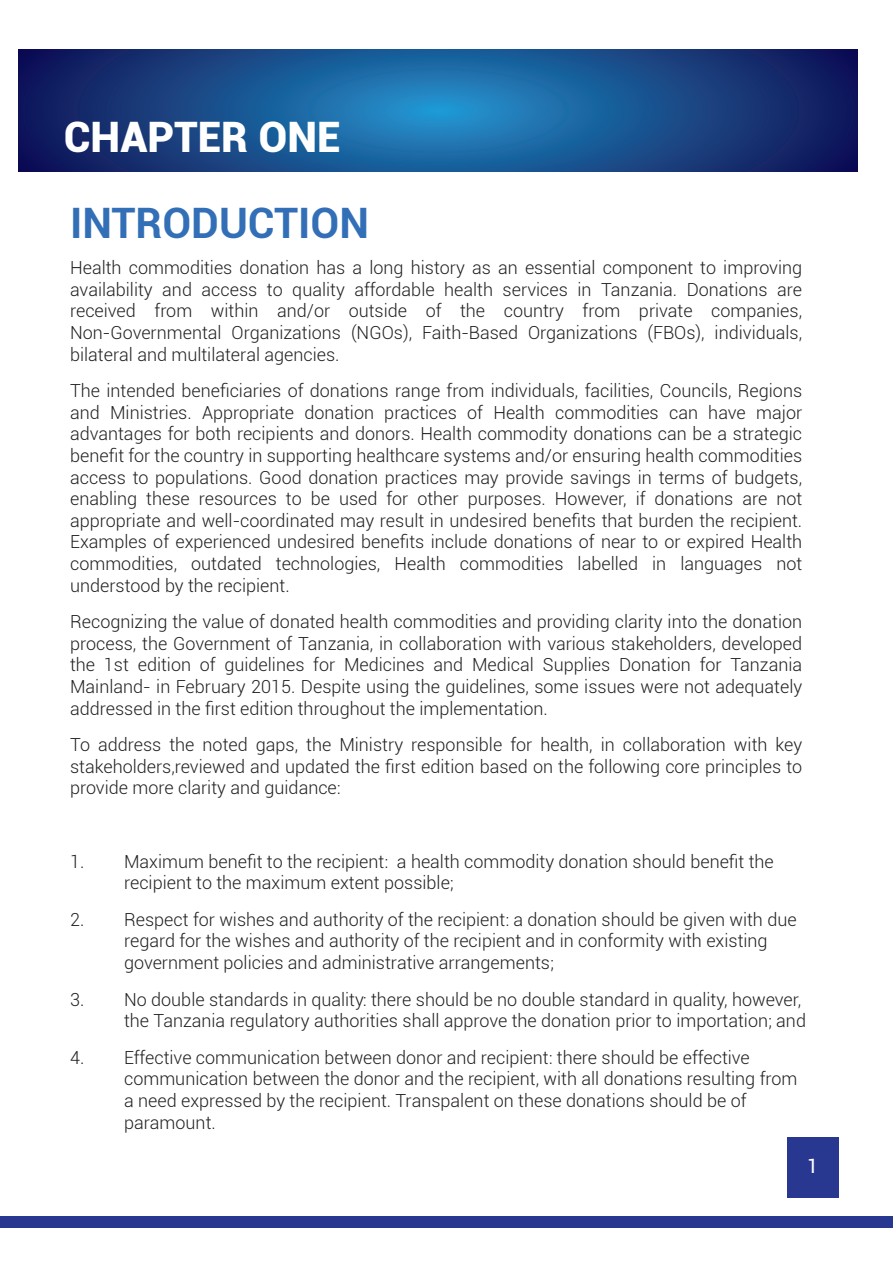
<style>
.page{position:relative;width:893px;height:1263px;background:#fff}
.page>*{position:absolute;margin:0;border:0;box-sizing:border-box;transform-origin:0 0}
.t1{font:700 42px "Roboto";color:#326fb7}
.t2{font:900 42px "Roboto";color:#fff}
.t3{font:19.5px "Roboto";color:#fff}
.t4{font:300 18px/21.6px "Roboto";color:#231f20;text-align:justify}
</style>
<div class="page">
<svg style="left:18px;top:49px;width:840px;height:123px;background:#184a88"></svg>
<div style="left:0;top:1217px;width:893px;height:11px;background:#283890"></div>
<div style="left:787px;top:1137px;width:51px;height:61px;background:#283890"></div>
<h1 class="t2" style="left:64px;top:107px;width:278px">CHAPTER ONE</h1>
<h1 class="t1" style="left:70px;top:193px;width:300px">INTRODUCTION</h1>
<p class="t4" style="left:70px;top:256px;width:734px">Health commodities donation has a long history as an essential component to improving availability and access to quality affordable health services in Tanzania. Donations are received from within and/or outside of the country from private companies, Non-Governmental Organizations (NGOs), Faith-Based Organizations (FBOs), individuals, bilateral and multilateral agencies.</p>
<p class="t4" style="left:70px;top:379px;width:734px">The intended beneficiaries of donations range from individuals, facilities, Councils, Regions and Ministries. Appropriate donation practices of Health commodities can have major advantages for both recipients and donors. Health commodity donations can be a strategic benefit for the country in supporting healthcare systems and/or ensuring health commodities access to populations. Good donation practices may provide savings in terms of budgets, enabling these resources to be used for other purposes. However, if donations are not appropriate and well-coordinated may result in undesired benefits that burden the recipient.<br>Examples of experienced undesired benefits include donations of near to or expired Health commodities, outdated technologies, Health commodities labelled in languages not understood by the recipient.</p>
<p class="t4" style="left:70px;top:610px;width:734px">Recognizing the value of donated health commodities and providing clarity into the donation process, the Government of Tanzania, in collaboration with various stakeholders, developed the 1st edition of guidelines for Medicines and Medical Supplies Donation for Tanzania Mainland- in February 2015. Despite using the guidelines, some issues were not adequately addressed in the first edition throughout the implementation.</p>
<p class="t4" style="left:70px;top:733px;width:734px">To address the noted gaps, the Ministry responsible for health, in collaboration with key stakeholders,reviewed and updated the first edition based on the following core principles to provide more clarity and guidance:</p>
<p class="t4" style="left:124px;top:850px;width:651px;text-indent:-54px">1. Maximum benefit to the recipient: a health commodity donation should benefit the recipient to the maximum extent possible;</p>
<p class="t4" style="left:124px;top:908px;width:674px;text-align:left;text-indent:-54px">2. Respect for wishes and authority of the recipient: a donation should be given with due regard for the wishes and authority of the recipient and in conformity with existing government policies and administrative arrangements;</p>
<p class="t4" style="left:70px;top:988px;width:737px;text-align:right">3. No double standards in quality: there should be no double standard in quality, however, the Tanzania regulatory authorities shall approve the donation prior to importation; and</p>
<p class="t4" style="left:124px;top:1046px;width:675px;text-align:left;text-indent:-54px">4. Effective communication between donor and recipient: there should be effective communication between the donor and the recipient, with all donations resulting from a need expressed by the recipient. Transpalent on these donations should be of paramount.</p>
<p class="t3" style="left:807px;top:1153px;width:12px">1</p>
</div>
